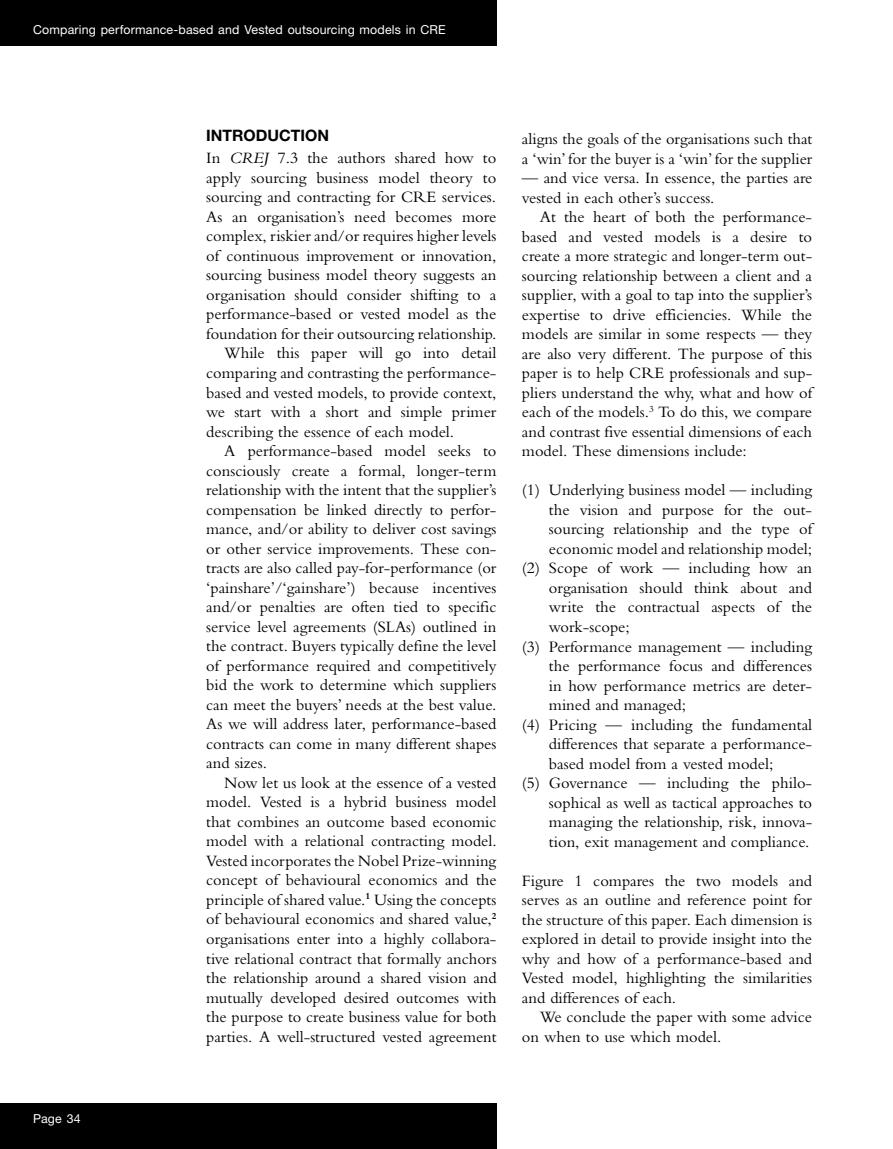
<style>
.page{position:relative;width:893px;height:1149px;background:#fff}
.page>*{position:absolute;margin:0;border:0;box-sizing:border-box;transform-origin:0 0}
.t1{font:16.5px/19.5px "Bembo MT Pro";color:#000}
.t2{font:700 15.75px "Helvetica Neue LT Pro";color:#000}
.t3{font:12.3px "Helvetica Neue LT Pro";letter-spacing:.015em;color:#fff}
.s1{font-style:italic}
</style>
<div class="page">
<div style="left:0;top:0;width:496px;height:46px;background:#000"></div>
<div style="left:0;top:1103px;width:496px;height:45px;background:#000"></div>
<p class="t3" style="left:33px;top:22px;width:414px">Comparing performance-based and Vested outsourcing models in CRE</p>
<p class="t3" style="left:33px;top:1110px;width:49px">Page 34</p>
<p class="t2" style="left:206px;top:126px;width:124px">INTRODUCTION</p>
<p class="t1" style="left:206px;top:148px;width:292px">In <span class="s1">CREJ</span> 7.3 the authors shared how to</p>
<p class="t1" style="left:206px;top:167px;width:292px">apply sourcing business model theory to</p>
<p class="t1" style="left:206px;top:187px;width:292px">sourcing and contracting for CRE services.</p>
<p class="t1" style="left:206px;top:206px;width:292px">As an organisation’s need becomes more</p>
<p class="t1" style="left:206px;top:226px;width:292px">complex, riskier and/or requires higher levels</p>
<p class="t1" style="left:206px;top:245px;width:292px">of continuous improvement or innovation,</p>
<p class="t1" style="left:206px;top:265px;width:292px">sourcing business model theory suggests an</p>
<p class="t1" style="left:206px;top:284px;width:292px">organisation should consider shifting to a</p>
<p class="t1" style="left:206px;top:304px;width:292px">performance-based or vested model as the</p>
<p class="t1" style="left:206px;top:323px;width:292px">foundation for their outsourcing relationship.</p>
<p class="t1" style="left:224px;top:343px;width:274px">While this paper will go into detail</p>
<p class="t1" style="left:206px;top:362px;width:292px">comparing and contrasting the performance-</p>
<p class="t1" style="left:206px;top:382px;width:292px">based and vested models, to provide context,</p>
<p class="t1" style="left:206px;top:401px;width:292px">we start with a short and simple primer</p>
<p class="t1" style="left:206px;top:421px;width:249px">describing the essence of each model.</p>
<p class="t1" style="left:224px;top:440px;width:274px">A performance-based model seeks to</p>
<p class="t1" style="left:206px;top:460px;width:292px">consciously create a formal, longer-term</p>
<p class="t1" style="left:206px;top:479px;width:292px">relationship with the intent that the supplier’s</p>
<p class="t1" style="left:206px;top:499px;width:292px">compensation be linked directly to perfor-</p>
<p class="t1" style="left:206px;top:519px;width:292px">mance, and/or ability to deliver cost savings</p>
<p class="t1" style="left:206px;top:538px;width:292px">or other service improvements. These con-</p>
<p class="t1" style="left:206px;top:558px;width:292px">tracts are also called pay-for-performance (or</p>
<p class="t1" style="left:206px;top:577px;width:292px">‘painshare’/‘gainshare’) because incentives</p>
<p class="t1" style="left:206px;top:597px;width:292px">and/or penalties are often tied to specific</p>
<p class="t1" style="left:206px;top:616px;width:292px">service level agreements (SLAs) outlined in</p>
<p class="t1" style="left:206px;top:636px;width:292px">the contract. Buyers typically define the level</p>
<p class="t1" style="left:206px;top:655px;width:292px">of performance required and competitively</p>
<p class="t1" style="left:206px;top:675px;width:292px">bid the work to determine which suppliers</p>
<p class="t1" style="left:206px;top:694px;width:292px">can meet the buyers’ needs at the best value.</p>
<p class="t1" style="left:206px;top:714px;width:292px">As we will address later, performance-based</p>
<p class="t1" style="left:206px;top:733px;width:292px">contracts can come in many different shapes</p>
<p class="t1" style="left:206px;top:753px;width:62px">and sizes.</p>
<p class="t1" style="left:224px;top:772px;width:274px">Now let us look at the essence of a vested</p>
<p class="t1" style="left:206px;top:791px;width:292px">model. Vested is a hybrid business model</p>
<p class="t1" style="left:206px;top:811px;width:292px">that combines an outcome based economic</p>
<p class="t1" style="left:206px;top:830px;width:292px">model with a relational contracting model.</p>
<p class="t1" style="left:206px;top:850px;width:291px">Vested incorporates the Nobel Prize-winning</p>
<p class="t1" style="left:206px;top:869px;width:292px">concept of behavioural economics and the</p>
<p class="t1" style="left:206px;top:889px;width:292px">principle of shared value.<sup>1</sup> Using the concepts</p>
<p class="t1" style="left:206px;top:908px;width:292px">of behavioural economics and shared value,<sup>2</sup></p>
<p class="t1" style="left:206px;top:928px;width:292px">organisations enter into a highly collabora-</p>
<p class="t1" style="left:206px;top:947px;width:292px">tive relational contract that formally anchors</p>
<p class="t1" style="left:206px;top:967px;width:292px">the relationship around a shared vision and</p>
<p class="t1" style="left:206px;top:986px;width:292px">mutually developed desired outcomes with</p>
<p class="t1" style="left:206px;top:1006px;width:292px">the purpose to create business value for both</p>
<p class="t1" style="left:206px;top:1025px;width:292px">parties. A well-structured vested agreement</p>
<p class="t1" style="left:522px;top:129px;width:292px">aligns the goals of the organisations such that a ‘win’ for the buyer is a ‘win’ for the supplier</p>
<p class="t1" style="left:522px;top:168px;width:292px">— and vice versa. In essence, the parties are vested in each other’s success.</p>
<p class="t1" style="left:522px;top:207px;width:292px;text-align:justify;text-indent:18px">At the heart of both the performance&shy;based and vested models is a desire to create a more strategic and longer-term out&shy;sourcing relationship between a client and a supplier, with a goal to tap into the supplier’s expertise to drive efficiencies. While the models are similar in some respects — they are also very different. The purpose of this paper is to help CRE professionals and sup&shy;pliers understand the why, what and how of each of the models.<sup>3</sup> To do this, we compare and contrast five essential dimensions of each model. These dimensions include:</p>
<p class="t1" style="left:522px;top:480px;width:292px">(1) Underlying business model — including</p>
<p class="t1" style="left:549px;top:499px;width:265px">the vision and purpose for the out-</p>
<p class="t1" style="left:549px;top:519px;width:265px">sourcing relationship and the type of</p>
<p class="t1" style="left:549px;top:538px;width:265px">economic model and relationship model;</p>
<p class="t1" style="left:522px;top:558px;width:292px">(2) Scope of work — including how an</p>
<p class="t1" style="left:549px;top:577px;width:265px">organisation should think about and</p>
<p class="t1" style="left:549px;top:597px;width:265px">write the contractual aspects of the</p>
<p class="t1" style="left:549px;top:616px;width:82px">work-scope;</p>
<p class="t1" style="left:522px;top:636px;width:292px">(3) Performance management — including</p>
<p class="t1" style="left:549px;top:655px;width:265px">the performance focus and differences</p>
<p class="t1" style="left:549px;top:675px;width:265px">in how performance metrics are deter-</p>
<p class="t1" style="left:549px;top:694px;width:139px">mined and managed;</p>
<p class="t1" style="left:522px;top:714px;width:292px">(4) Pricing — including the fundamental</p>
<p class="t1" style="left:549px;top:733px;width:265px">differences that separate a performance-</p>
<p class="t1" style="left:549px;top:753px;width:226px">based model from a vested model;</p>
<p class="t1" style="left:522px;top:772px;width:292px">(5) Governance — including the philo-</p>
<p class="t1" style="left:549px;top:792px;width:265px">sophical as well as tactical approaches to</p>
<p class="t1" style="left:549px;top:811px;width:265px">managing the relationship, risk, innova-</p>
<p class="t1" style="left:549px;top:831px;width:262px">tion, exit management and compliance.</p>
<p class="t1" style="left:522px;top:870px;width:292px;text-align:justify">Figure 1 compares the two models and serves as an outline and reference point for the structure of this paper. Each dimension is explored in detail to provide insight into the why and how of a performance-based and Vested model, highlighting the similarities and differences of each.</p>
<p class="t1" style="left:522px;top:1006px;width:292px;text-indent:18px">We conclude the paper with some advice on when to use which model.</p>
</div>
